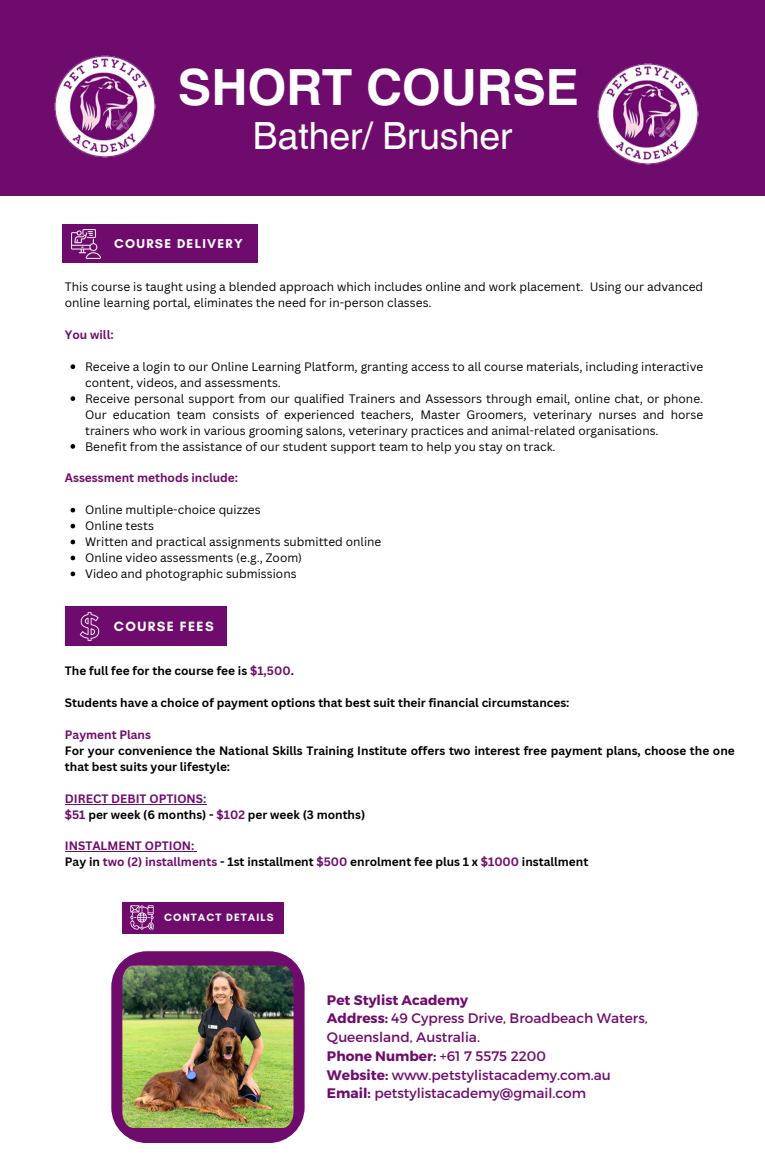
<style>
.page{position:relative;width:765px;height:1170px;background:#fff}
.page>*{position:absolute;margin:0;border:0;box-sizing:border-box;transform-origin:0 0}
.t1{font:700 50px "Helvetica World";color:#fff}
.t2{font:37.5px "Helvetica World";color:#fff}
.t3{font:13.75px/18.8px "Montserrat";color:#700b6e}
.t4{font:700 13.75px "Glacial Indifference";letter-spacing:.1em;color:#fff}
.t5{font:700 13.12px "Glacial Indifference";letter-spacing:.1em;color:#fff}
.t6{font:11.88px/16px "Canva Sans";color:#000}
.t7{font:700 11.88px/16px "Canva Sans";color:#000}
.t8{font:700 11.88px "Canva Sans";color:#700b6e}
.t9{font:700 10.88px "Glacial Indifference";letter-spacing:.1em;color:#fff}
.s1{color:#700b6e}
.s2{font-weight:700}
</style>
<div class="page">
<div style="left:0;top:0;width:765px;height:196px;background:#700b6e"></div>
<div style="left:62px;top:224px;width:195px;height:38px;background:#700b6e"></div>
<img style="left:71px;top:229px;width:29px;height:29px">
<svg style="left:71px;top:364px;width:4px;height:5px"></svg>
<svg style="left:71px;top:396px;width:4px;height:5px"></svg>
<svg style="left:71px;top:444px;width:4px;height:5px"></svg>
<svg style="left:71px;top:508px;width:4px;height:4px"></svg>
<svg style="left:71px;top:524px;width:4px;height:4px"></svg>
<svg style="left:71px;top:540px;width:4px;height:4px"></svg>
<svg style="left:71px;top:556px;width:4px;height:4px"></svg>
<svg style="left:71px;top:572px;width:4px;height:4px"></svg>
<div style="left:65px;top:606px;width:161px;height:40px;background:#700b6e"></div>
<img style="left:79px;top:612px;width:21px;height:29px">
<hr style="left:65px;top:804px;width:141px;height:1px;background:#700b6e">
<hr style="left:65px;top:851px;width:129px;height:1px;background:#700b6e">
<div style="left:122px;top:902px;width:162px;height:31px;background:#700b6e"></div>
<img style="left:130px;top:906px;width:24px;height:23px">
<div style="left:111px;top:951px;width:194px;height:192px;background:#700b6e;border-radius:36px"></div>
<img style="left:122px;top:965px;width:172px;height:163px">
<img style="left:54px;top:55px;width:102px;height:103px">
<img style="left:597px;top:63px;width:102px;height:102px">
<p class="t1" style="left:178px;top:46px;width:403px">SHORT COURSE</p>
<h5 class="t2" style="left:253px;top:114px;width:261px">Bather/ Brusher</h5>
<p class="t5" style="left:114px;top:235px;width:130px">COURSE DELIVERY</p>
<h2 class="t6" style="left:65px;top:279px;width:640px">This course is taught using a blended approach which includes online and work placement. Using our advanced online learning portal, eliminates the need for in-person classes.</h2>
<h1 class="t8" style="left:65px;top:326px;width:50px">You will:</h1>
<p class="t6" style="left:85px;top:358px;width:620px">Receive a login to our Online Learning Platform, granting access to all course materials, including interactive content, videos, and assessments.</p>
<h3 class="t6" style="left:85px;top:390px;width:620px;text-align:justify">Receive personal support from our qualified Trainers and Assessors through email, online chat, or phone.<br>Our education team consists of experienced teachers, Master Groomers, veterinary nurses and horse trainers who work in various grooming salons, veterinary practices and animal-related organisations.</h3>
<p class="t6" style="left:85px;top:438px;width:472px">Benefit from the assistance of our student support team to help you stay on track.</p>
<h6 class="t8" style="left:65px;top:470px;width:175px">Assessment methods include:</h6>
<p class="t6" style="left:85px;top:502px;width:177px">Online multiple-choice quizzes</p>
<p class="t6" style="left:85px;top:518px;width:70px">Online tests</p>
<p class="t6" style="left:85px;top:534px;width:298px">Written and practical assignments submitted online</p>
<h6 class="t6" style="left:85px;top:550px;width:219px">Online video assessments (e.g., Zoom)</h6>
<p class="t6" style="left:85px;top:566px;width:213px">Video and photographic submissions</p>
<p class="t4" style="left:114px;top:618px;width:101px">COURSE FEES</p>
<p class="t7" style="left:65px;top:663px;width:231px">The full fee for the course fee is <span class="s1">$1,500</span>.</p>
<p class="t7" style="left:65px;top:694px;width:506px">Students have a choice of payment options that best suit their financial circumstances:</p>
<p class="t8" style="left:65px;top:726px;width:88px">Payment Plans</p>
<p class="t7" style="left:65px;top:742px;width:671px">For your convenience the National Skills Training Institute offers two interest free payment plans, choose the one that best suits your lifestyle:</p>
<p class="t7" style="left:65px;top:790px;width:302px"><span class="s1">DIRECT DEBIT OPTIONS:<br>$51</span> per week (6 months) - <span class="s1">$102</span> per week (3 months)</p>
<p class="t7" style="left:65px;top:838px;width:525px"><span class="s1">INSTALMENT OPTION:<br></span>Pay in <span class="s1">two (2) installments</span> - 1st installment <span class="s1">$500</span> enrolment fee plus 1 x <span class="s1">$1000</span> installment</p>
<p class="t9" style="left:164px;top:911px;width:111px">CONTACT DETAILS</p>
<h3 class="t3" style="left:327px;top:990px;width:322px"><span class="s2">Pet Stylist Academy<br>Address:</span> 49 Cypress Drive, Broadbeach Waters,<br>Queensland, Australia.<br><span class="s2">Phone Number:</span> +61 7 5575 2200<br><span class="s2">Website:</span> www.petstylistacademy.com.au</h3>
<p class="t3" style="left:327px;top:1083px;width:261px"><span class="s2">Email:</span> petstylistacademy@gmail.com</p>
</div>
